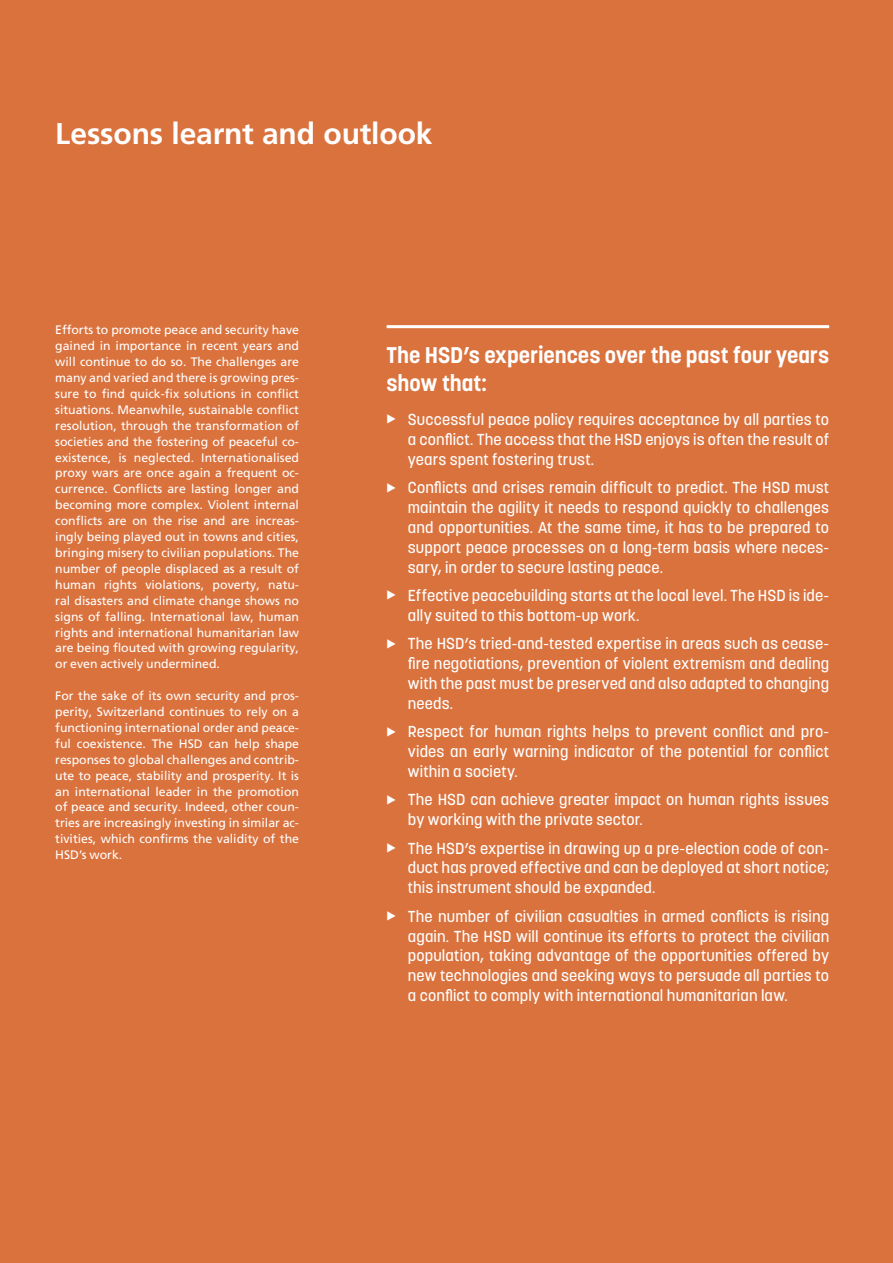
<style>
.page{position:relative;width:893px;height:1263px;background:#da723d}
.page>*{position:absolute;margin:0;border:0;box-sizing:border-box;transform-origin:0 0}
.t1{font:700 30px "Frutiger LT Pro";letter-spacing:-.005em;color:#fff}
.t2{font:700 22.5px/27.9px "Korolev";color:#fff}
.t3{font:500 15.75px/20px "Korolev";letter-spacing:.005em;color:#fff;text-align:justify}
.t4{font:12.3px/15.9px "Frutiger LT Pro";color:#fff;text-align:justify}
</style>
<div class="page">
<hr style="left:387px;top:325px;width:442px;height:3px;background:#fff">
<h1 class="t1" style="left:55px;top:115px;width:379px">Lessons learnt and outlook</h1>
<p class="t4" style="left:55px;top:322px;width:245px">Efforts to promote peace and security have gained in importance in recent years and will continue to do so. The challenges are many and varied and there is growing pres&shy;sure to find quick-fix solutions in conflict situations. Meanwhile, sustainable conflict resolution, through the transformation of societies and the fostering of peaceful co&shy;existence, is neglected. Internationalised proxy wars are once again a frequent oc&shy;currence. Conflicts are lasting longer and becoming more complex. Violent internal conflicts are on the rise and are increas&shy;ingly being played out in towns and cities, bringing misery to civilian populations. The number of people displaced as a result of human rights violations, poverty, natu&shy;ral disasters and climate change shows no signs of falling. International law, human rights and international humanitarian law are being flouted with growing regularity, or even actively undermined.</p>
<p class="t4" style="left:55px;top:688px;width:245px">For the sake of its own security and pros&shy;perity, Switzerland continues to rely on a functioning international order and peace&shy;ful coexistence. The HSD can help shape responses to global challenges and contrib&shy;ute to peace, stability and prosperity. It is an international leader in the promotion of peace and security. Indeed, other coun&shy;tries are increasingly investing in similar ac&shy;tivities, which confirms the validity of the HSD’s work.</p>
<h2 class="t2" style="left:387px;top:341px;width:444px">The HSD’s experiences over the past four years show that:</h2>
<p class="t3" style="left:408px;top:409px;width:423px">Successful peace policy requires acceptance by all parties to a conflict. The access that the HSD enjoys is often the result of years spent fostering trust.</p>
<p class="t3" style="left:408px;top:477px;width:423px">Conflicts and crises remain difficult to predict. The HSD must maintain the agility it needs to respond quickly to challenges and opportunities. At the same time, it has to be prepared to support peace processes on a long-term basis where neces&shy;sary, in order to secure lasting peace.</p>
<p class="t3" style="left:408px;top:585px;width:423px">Effective peacebuilding starts at the local level. The HSD is ide&shy;ally suited to this bottom-up work.</p>
<p class="t3" style="left:408px;top:634px;width:423px">The HSD’s tried-and-tested expertise in areas such as cease&shy;fire negotiations, prevention of violent extremism and dealing with the past must be preserved and also adapted to changing needs.</p>
<p class="t3" style="left:408px;top:722px;width:423px">Respect for human rights helps to prevent conflict and pro&shy;vides an early warning indicator of the potential for conflict within a society.</p>
<p class="t3" style="left:408px;top:790px;width:423px">The HSD can achieve greater impact on human rights issues by working with the private sector.</p>
<p class="t3" style="left:408px;top:838px;width:423px">The HSD’s expertise in drawing up a pre-election code of con&shy;duct has proved effective and can be deployed at short notice; this instrument should be expanded.</p>
<p class="t3" style="left:408px;top:906px;width:423px">The number of civilian casualties in armed conflicts is rising again. The HSD will continue its efforts to protect the civilian population, taking advantage of the opportunities offered by new technologies and seeking ways to persuade all parties to a conflict to comply with international humanitarian law.</p>
</div>
